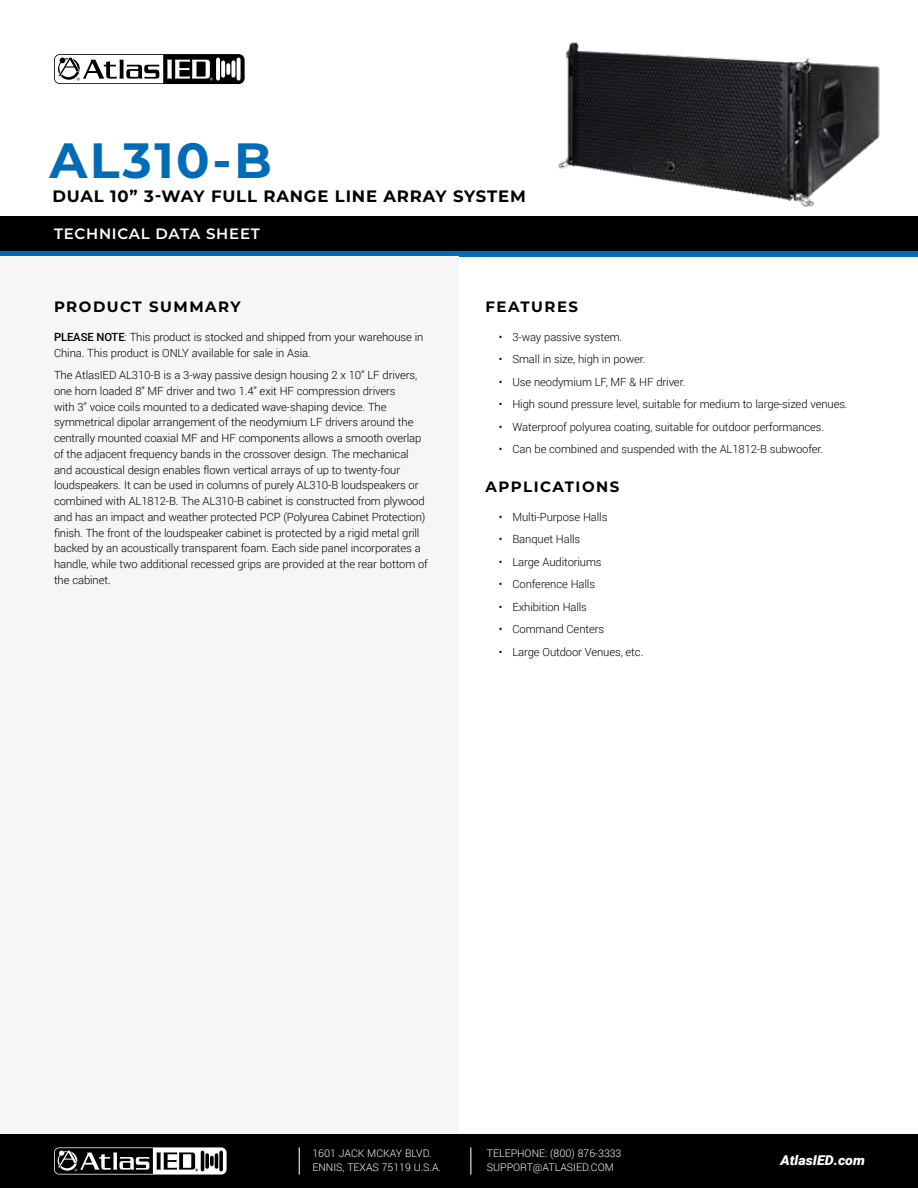
<style>
.page{position:relative;width:918px;height:1188px;background:#fff}
.page>*{position:absolute;margin:0;border:0;box-sizing:border-box;transform-origin:0 0}
.t1{font:700 49.5px "Montserrat";letter-spacing:.05em;color:#006cb7}
.t2{font:700 16.5px "Montserrat";letter-spacing:.05em;color:#000}
.t3{font:700 15px "Montserrat";letter-spacing:.1em;color:#000}
.t4{font:600 15px "Montserrat";letter-spacing:.05em;color:#fff}
.t5{font:italic 900 13.5px "Roboto";color:#fff;scale:1.05 1}
.t6{font:300 11.25px/15.8px "Roboto";letter-spacing:-.01em;color:#000}
.t7{font:300 10.5px/13.5px "Roboto";color:#fff}
.s1{font-weight:500}
</style>
<div class="page">
<div style="left:0;top:1134px;width:918px;height:54px;background:#000"></div>
<svg style="left:54px;top:1147px;width:173px;height:28px"></svg>
<svg style="left:299px;top:1147px;width:1px;height:28px"></svg>
<svg style="left:470px;top:1147px;width:1px;height:28px"></svg>
<div style="left:0;top:216px;width:918px;height:40px;background:#000"></div>
<div style="left:0;top:251px;width:918px;height:5px;background:#006cb7"></div>
<svg style="left:54px;top:54px;width:191px;height:30px"></svg>
<svg style="left:216px;top:58px;width:4px;height:23px"></svg>
<svg style="left:237px;top:58px;width:4px;height:23px"></svg>
<svg style="left:221px;top:60px;width:4px;height:18px"></svg>
<svg style="left:231px;top:60px;width:4px;height:18px"></svg>
<svg style="left:226px;top:63px;width:4px;height:12px"></svg>
<svg style="left:55px;top:55px;width:158px;height:28px"></svg>
<img style="left:558px;top:42px;width:322px;height:166px">
<div style="left:0;top:256px;width:459px;height:878px;background:#f7f5f5"></div>
<h1 class="t1" style="left:50px;top:125px;width:224px">AL310-B</h1>
<h2 class="t2" style="left:52px;top:184px;width:475px">DUAL 10” 3-WAY FULL RANGE LINE ARRAY SYSTEM</h2>
<h3 class="t4" style="left:54px;top:223px;width:207px">TECHNICAL DATA SHEET</h3>
<h3 class="t3" style="left:54px;top:295px;width:188px">PRODUCT SUMMARY</h3>
<p class="t6" style="left:54px;top:329px;width:371px"><span class="s1">PLEASE NOTE</span>: This product is stocked and shipped from your warehouse in<br>China. This product is ONLY available for sale in Asia.</p>
<p class="t6" style="left:54px;top:367px;width:375px">The AtlasIED AL310-B is a 3-way passive design housing 2 x 10” LF drivers, one horn loaded 8” MF driver and two 1.4” exit HF compression drivers<br>with 3” voice coils mounted to a dedicated wave-shaping device. The symmetrical dipolar arrangement of the neodymium LF drivers around the centrally mounted coaxial MF and HF components allows a smooth overlap of the adjacent frequency bands in the crossover design. The mechanical and acoustical design enables flown vertical arrays of up to twenty-four loudspeakers. It can be used in columns of purely AL310-B loudspeakers or combined with AL1812-B. The AL310-B cabinet is constructed from plywood and has an impact and weather protected PCP (Polyurea Cabinet Protection) finish. The front of the loudspeaker cabinet is protected by a rigid metal grill backed by an acoustically transparent foam. Each side panel incorporates a handle, while two additional recessed grips are provided at the rear bottom of the cabinet.</p>
<h3 class="t3" style="left:485px;top:295px;width:94px">FEATURES</h3>
<p class="t6" style="left:499px;top:329px;width:125px">• 3-way passive system.</p>
<p class="t6" style="left:499px;top:351px;width:148px">• Small in size, high in power.</p>
<p class="t6" style="left:499px;top:374px;width:188px">• Use neodymium LF, MF &amp; HF driver.</p>
<p class="t6" style="left:499px;top:396px;width:350px">• High sound pressure level, suitable for medium to large-sized venues.</p>
<p class="t6" style="left:499px;top:419px;width:327px">• Waterproof polyurea coating, suitable for outdoor performances.</p>
<p class="t6" style="left:499px;top:441px;width:326px">• Can be combined and suspended with the AL1812-B subwoofer.</p>
<h3 class="t3" style="left:485px;top:475px;width:135px">APPLICATIONS</h3>
<p class="t6" style="left:499px;top:509px;width:110px">• Multi-Purpose Halls</p>
<p class="t6" style="left:499px;top:531px;width:83px">• Banquet Halls</p>
<p class="t6" style="left:499px;top:554px;width:104px">• Large Auditoriums</p>
<p class="t6" style="left:499px;top:576px;width:98px">• Conference Halls</p>
<p class="t6" style="left:499px;top:599px;width:90px">• Exhibition Halls</p>
<p class="t6" style="left:499px;top:621px;width:107px">• Command Centers</p>
<p class="t6" style="left:499px;top:644px;width:146px">• Large Outdoor Venues, etc.</p>
<p class="t7" style="left:312px;top:1147px;width:130px">1601 JACK MCKAY BLVD.<br>ENNIS, TEXAS 75119 U.S.A.</p>
<p class="t7" style="left:487px;top:1147px;width:136px">TELEPHONE: (800) 876-3333<br>SUPPORT@ATLASIED.COM</p>
<p class="t5" style="left:780px;top:1151px;width:82px">AtlasIED.com</p>
</div>
